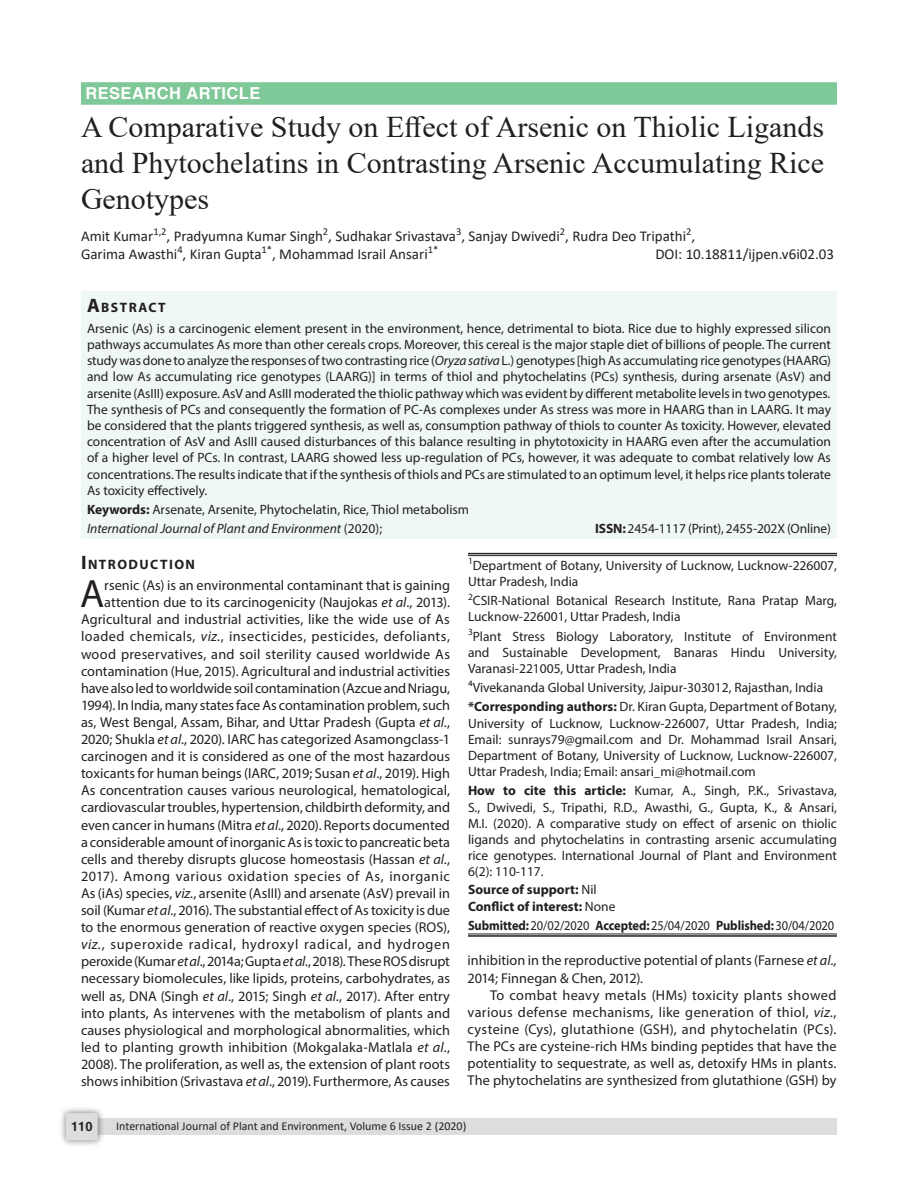
<style>
.page{position:relative;width:918px;height:1188px;background:#fff}
.page>*{position:absolute;margin:0;border:0;box-sizing:border-box;transform-origin:0 0}
.Body_flush{font:39.6px "Myriad Pro";color:#231f20}
.article_head{font:30px/36px "Times New Roman";color:#231f20;text-align:justify}
.Subject{font:700 16.5px "Helvetica";letter-spacing:.025em;color:#fff}
.author{font:15px/18px "Calibri";color:#231f20}
.Body_flush-2{font:14.25px/17.1px "Myriad Pro";color:#231f20;text-align:right}
.text{font:14.25px/17.1px "Myriad Pro";color:#231f20;text-align:justify}
.A{font:700 13.65px "Myriad Pro";letter-spacing:.105em;color:#231f20}
.Abstract{font:13.5px/16.2px "Myriad Pro";color:#231f20;text-align:justify}
.affiliation{font:13.5px/16.2px "Myriad Pro";color:#231f20;text-align:justify}
.affiliation-2{font:13.5px "Myriad Pro";color:#231f20;scale:.92 1}
.Abstract-2{font:italic 13.5px "Myriad Pro";color:#231f20}
.affiliation-3{font:700 13.5px "Myriad Pro";color:#231f20}
.t1{font:700 12.75px "Helvetica";color:#231f20}
.t2{font:12px "Calibri";color:#231f20}
.s1{font-size:19.5px}
.s2{font-style:italic}
.s3{font-weight:700}
.s4{font-style:normal}
.s5{font-weight:400}
</style>
<div class="page">
<hr style="left:81px;top:76px;width:756px;height:1px;background:#231f20">
<div style="left:82px;top:1119px;width:755px;height:16px;background:#dcdddf"></div>
<div style="left:59px;top:1106px;width:46px;height:41px;background:#231f20;opacity:.61"></div>
<div style="left:66px;top:1113px;width:32px;height:27px;background:#dcdddf;border-radius:2px"></div>
<div style="left:81px;top:292px;width:756px;height:247px;background:#eff8f2"></div>
<div style="left:81px;top:82px;width:756px;height:23px;background:#7fc898"></div>
<hr style="left:468px;top:553px;width:369px;height:1px;background:#231f20">
<hr style="left:468px;top:555px;width:369px;height:1px;background:#231f20">
<hr style="left:468px;top:934px;width:369px;height:1px;background:#231f20">
<hr style="left:468px;top:935px;width:369px;height:2px;background:#231f20">
<p class="Subject" style="left:86px;top:84px;width:176px">RESEARCH ARTICLE</p>
<p class="article_head" style="left:81px;top:108px;width:745px">A Comparative Study on Effect of Arsenic on Thiolic Ligands and Phytochelatins in Contrasting Arsenic Accumulating Rice Genotypes</p>
<p class="author" style="left:81px;top:226px;width:616px">Amit Kumar<sup>1,2</sup>, Pradyumna Kumar Singh<sup>2</sup>, Sudhakar Srivastava<sup>3</sup>, Sanjay Dwivedi<sup>2</sup>, Rudra Deo Tripathi<sup>2</sup>,<br>Garima Awasthi<sup>4</sup>, Kiran Gupta<sup>1*</sup>, Mohammad Israil Ansari<sup>1*</sup></p>
<p class="author" style="left:655px;top:244px;width:180px">DOI: 10.18811/ijpen.v6i02.03</p>
<p class="A" style="left:87px;top:299px;width:80px"><span class="s1">A</span>BSTRACT</p>
<p class="Abstract" style="left:87px;top:320px;width:746px">Arsenic (As) is a carcinogenic element present in the environment, hence, detrimental to biota. Rice due to highly expressed silicon pathways accumulates As more than other cereals crops. Moreover, this cereal is the major staple diet of billions of people. The current study was done to analyze the responses of two contrasting rice (<span class="s2">Oryza sativa</span> L.) genotypes [high As accumulating rice genotypes (HAARG) and low As accumulating rice genotypes (LAARG)] in terms of thiol and phytochelatins (PCs) synthesis, during arsenate (AsV) and arsenite (AsIII) exposure. AsV and AsIII moderated the thiolic pathway which was evident by different metabolite levels in two genotypes.<br>The synthesis of PCs and consequently the formation of PC-As complexes under As stress was more in HAARG than in LAARG. It may be considered that the plants triggered synthesis, as well as, consumption pathway of thiols to counter As toxicity. However, elevated concentration of AsV and AsIII caused disturbances of this balance resulting in phytotoxicity in HAARG even after the accumulation of a higher level of PCs. In contrast, LAARG showed less up-regulation of PCs, however, it was adequate to combat relatively low As concentrations. The results indicate that if the synthesis of thiols and PCs are stimulated to an optimum level, it helps rice plants tolerate As toxicity effectively.</p>
<p class="Abstract" style="left:87px;top:501px;width:384px"><span class="s3">Keywords:</span> Arsenate, Arsenite, Phytochelatin, Rice, Thiol metabolism</p>
<p class="Abstract-2" style="left:87px;top:520px;width:297px">International Journal of Plant and Environment <span class="s4">(2020);</span></p>
<p class="Abstract" style="left:595px;top:520px;width:237px"><span class="s3">ISSN:</span> 2454-1117 (Print), 2455-202X (Online)</p>
<p class="A" style="left:81px;top:555px;width:116px"><span class="s1">I</span>NTRODUCTION</p>
<p class="Body_flush" style="left:80px;top:570px;width:26px">A</p>
<p class="Body_flush-2" style="left:81px;top:577px;width:371px">rsenic (As) is an environmental contaminant that is gaining attention due to its carcinogenicity (Naujokas <span class="s2">et al</span>., 2013).<br>Agricultural and industrial activities, like the wide use of As loaded chemicals, <span class="s2">viz.</span>, insecticides, pesticides, defoliants, wood preservatives, and soil sterility caused worldwide As contamination (Hue, 2015). Agricultural and industrial activities have also led to worldwide soil contamination (Azcue and Nriagu, 1994). In India, many states face As contamination problem, such as, West Bengal, Assam, Bihar, and Uttar Pradesh (Gupta <span class="s2">et al</span>., 2020; Shukla <span class="s2">et al</span>., 2020). IARC has categorized Asamongclass-1 carcinogen and it is considered as one of the most hazardous toxicants for human beings (IARC, 2019; Susan <span class="s2">et al</span>., 2019). High As concentration causes various neurological, hematological, cardiovascular troubles, hypertension, childbirth deformity, and even cancer in humans (Mitra <span class="s2">et al</span>., 2020). Reports documented a considerable amount of inorganic As is toxic to pancreatic beta cells and thereby disrupts glucose homeostasis (Hassan <span class="s2">et al</span>., 2017). Among various oxidation species of As, inorganic As (iAs) species, <span class="s2">viz.</span>, arsenite (AsIII) and arsenate (AsV) prevail in soil (Kumar <span class="s2">et al</span>., 2016). The substantial effect of As toxicity is due to the enormous generation of reactive oxygen species (ROS), <span class="s2">viz.</span>, superoxide radical, hydroxyl radical, and hydrogen peroxide (Kumar<span class="s2">et al</span>., 2014a; Gupta<span class="s2">et al.</span>, 2018). These ROS disrupt necessary biomolecules, like lipids, proteins, carbohydrates, as well as, DNA (Singh <span class="s2">et al</span>., 2015; Singh <span class="s2">et al</span>., 2017). After entry into plants, As intervenes with the metabolism of plants and causes physiological and morphological abnormalities, which led to planting growth inhibition (Mokgalaka-Matlala <span class="s2">et al</span>., 2008). The proliferation, as well as, the extension of plant roots shows inhibition (Srivastava <span class="s2">et al</span>., 2019). Furthermore, As causes</p>
<p class="affiliation" style="left:468px;top:557px;width:371px"><sup>1</sup>Department of Botany, University of Lucknow, Lucknow-226007,<br>Uttar Pradesh, India</p>
<p class="affiliation" style="left:468px;top:592px;width:370px"><sup>2</sup>CSIR-National Botanical Research Institute, Rana Pratap Marg,<br>Lucknow-226001, Uttar Pradesh, India</p>
<p class="affiliation" style="left:468px;top:628px;width:371px"><sup>3</sup>Plant Stress Biology Laboratory, Institute of Environment and Sustainable Development, Banaras Hindu University, Varanasi-221005, Uttar Pradesh, India</p>
<p class="affiliation" style="left:468px;top:679px;width:357px">⁴Vivekananda Global University, Jaipur-303012, Rajasthan, India</p>
<p class="affiliation" style="left:468px;top:699px;width:371px"><span class="s3">*Corresponding authors:</span> Dr. Kiran Gupta, Department of Botany, University of Lucknow, Lucknow-226007, Uttar Pradesh, India; Email: sunrays79@gmail.com and Dr. Mohammad Israil Ansari, Department of Botany, University of Lucknow, Lucknow-226007, Uttar Pradesh, India; Email: ansari_mi@hotmail.com</p>
<p class="affiliation" style="left:468px;top:783px;width:371px"><span class="s3">How to cite this article:</span> Kumar, A., Singh, P.K., Srivastava, S., Dwivedi, S., Tripathi, R.D., Awasthi, G., Gupta, K., &amp; Ansari, M.I. (2020). A comparative study on effect of arsenic on thiolic ligands and phytochelatins in contrasting arsenic accumulating rice genotypes. International Journal of Plant and Environment 6(2): 110-117.</p>
<p class="affiliation-3" style="left:468px;top:881px;width:130px">Source of support: <span class="s5">Nil</span></p>
<p class="affiliation-3" style="left:468px;top:898px;width:149px">Conflict of interest: <span class="s5">None</span></p>
<p class="affiliation-2" style="left:468px;top:917px;width:400px"><span class="s3">Submitted:</span>20/02/2020 <span class="s3">Accepted:</span>25/04/2020 <span class="s3">Published:</span>30/04/2020</p>
<p class="Body_flush-2" style="left:468px;top:952px;width:371px;text-align:left">inhibition in the reproductive potential of plants (Farnese <span class="s2">et al</span>.,<br>2014; Finnegan &amp; Chen, 2012).</p>
<p class="text" style="left:468px;top:986px;width:371px;text-indent:22px">To combat heavy metals (HMs) toxicity plants showed various defense mechanisms, like generation of thiol, <span class="s2">viz.</span>, cysteine (Cys), glutathione (GSH), and phytochelatin (PCs).<br>The PCs are cysteine-rich HMs binding peptides that have the potentiality to sequestrate, as well as, detoxify HMs in plants.<br>The phytochelatins are synthesized from glutathione (GSH) by</p>
<p class="t1" style="left:71px;top:1119px;width:23px">110</p>
<p class="t2" style="left:116px;top:1117px;width:352px">International Journal of Plant and Environment, Volume 6 Issue 2 (2020)</p>
</div>
